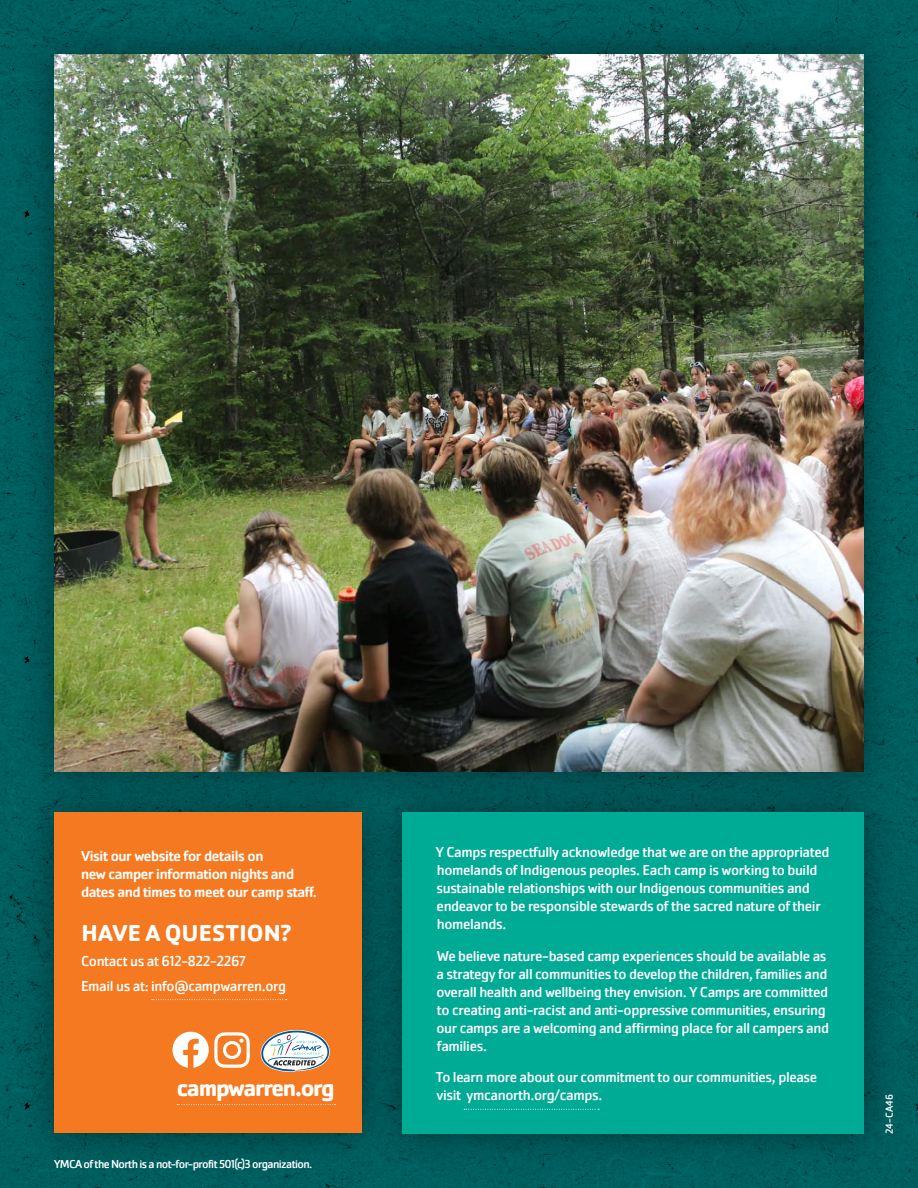
<style>
.page{position:relative;width:918px;height:1188px;background:#fff}
.page>*{position:absolute;margin:0;border:0;box-sizing:border-box;transform-origin:0 0}
.t1{font:700 24px "Cachet Pro";letter-spacing:.01em;color:#fff}
.t2{font:700 24px "Cachet Pro";letter-spacing:-.05em;color:#fff}
.t3{font:15px/18px "Cachet Pro";letter-spacing:-.025em;color:#fff}
.t4{font:500 15px/18px "Cachet Pro";letter-spacing:-.025em;color:#fff}
.t5{font:12px "Cachet Pro";letter-spacing:-.05em;color:#fff}
.t6{font:10.5px "Cachet Pro";letter-spacing:.01em;color:#fff}
</style>
<div class="page">
<img style="left:0;top:0;width:918px;height:1188px">
<div style="left:16px;top:775px;width:384px;height:396px;background:#071218;opacity:.56"></div>
<div style="left:54px;top:812px;width:308px;height:321px;background:#f47920"></div>
<svg style="left:152px;top:999px;width:135px;height:1px"></svg>
<svg style="left:177px;top:1104px;width:158px;height:1px"></svg>
<svg style="left:173px;top:1032px;width:77px;height:36px"></svg>
<svg style="left:261px;top:1030px;width:69px;height:42px"></svg>
<div style="left:16px;top:16px;width:886px;height:794px;background:#071218;opacity:.56"></div>
<img style="left:54px;top:54px;width:810px;height:718px">
<div style="left:364px;top:775px;width:538px;height:397px;background:#071218;opacity:.56"></div>
<div style="left:402px;top:812px;width:462px;height:322px;background:#00ab95"></div>
<svg style="left:464px;top:1109px;width:135px;height:1px"></svg>
<p class="t4" style="left:81px;top:847px;width:237px">Visit our website for details on<br>new camper information nights and dates and times to meet our camp staff.</p>
<h1 class="t1" style="left:81px;top:918px;width:211px">HAVE A QUESTION?</h1>
<p class="t3" style="left:81px;top:949px;width:207px;line-height:24.8px">Contact us at 612-822-2267<br>Email us at: info@campwarren.org</p>
<h1 class="t2" style="left:177px;top:1073px;width:160px">campwarren.org</h1>
<p class="t5" style="left:54px;top:1157px;width:260px">YMCA of the North is a not-for-profit 501(c)3 organization.</p>
<p class="t3" style="left:436px;top:843px;width:395px">Y Camps respectfully acknowledge that we are on the appropriated homelands of Indigenous peoples. Each camp is working to build sustainable relationships with our Indigenous communities and endeavor to be responsible stewards of the sacred nature of their homelands.</p>
<p class="t3" style="left:436px;top:947px;width:394px">We believe nature-based camp experiences should be available as a strategy for all communities to develop the children, families and overall health and wellbeing they envision. Y Camps are committed to creating anti-racist and anti-oppressive communities, ensuring our camps are a welcoming and affirming place for all campers and families.</p>
<p class="t3" style="left:436px;top:1068px;width:383px">To learn more about our commitment to our communities, please visit ymcanorth.org/camps.</p>
<p class="t6" style="left:883px;top:1134px;width:41px;rotate:-90deg">24-CA46</p>
</div>
